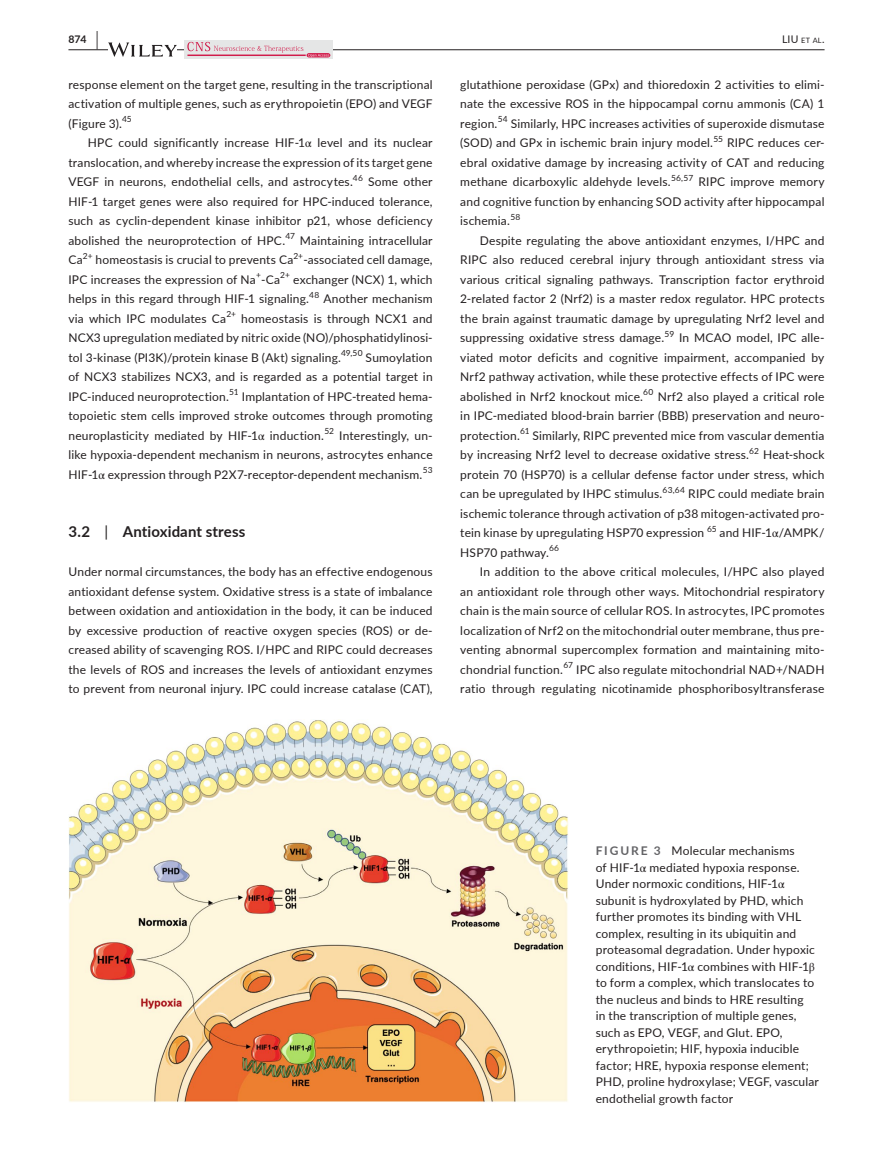
<style>
.page{position:relative;width:893px;height:1174px;background:#fff}
.page>*{position:absolute;margin:0;border:0;box-sizing:border-box;transform-origin:0 0}
.t1{font:700 15px "Lato";letter-spacing:.005em;color:#231f20}
.t2{font:12px/19.5px "Lato";letter-spacing:.015em;color:#231f20;text-align:justify}
.t3{font:10.5px "Lato";color:#231f20}
.t4{font:700 10.5px "Lato";color:#231f20}
.t5{font:8.4px "Lato";letter-spacing:.005em;color:#231f20}
.s1{font-size:19.5px}
.s2{font-size:7.35px}
.s3{font-family:"STIX"}
.s4{font-weight:400}
.s5{font-weight:700;color:#636366}
</style>
<div class="page">
<hr style="left:68px;top:49px;width:756px;height:1px;background:#231f20">
<svg style="left:108px;top:42px;width:69px;height:15px"></svg>
<div style="left:185px;top:40px;width:148px;height:19px;background:#e5e6e6"></div>
<hr style="left:307px;top:53px;width:23px;height:4px;background:#d32955;border-radius:2px">
<svg style="left:187px;top:42px;width:142px;height:15px"></svg>
<img style="left:68px;top:719px;width:500px;height:384px">
<p class="t4" style="left:68px;top:31px;width:31px">874 <span class="s1">|</span></p>
<p class="t3" style="left:782px;top:31px;width:44px">LIU <span class="s2">et al</span>.</p>
<p class="t2" style="left:68px;top:74px;width:366px">response element on the target gene, resulting in the transcriptional activation of multiple genes, such as erythropoietin (EPO) and VEGF (Figure 3).</p>
<p class="t2" style="left:460px;top:74px;width:366px">glutathione peroxidase (GPx) and thioredoxin 2 activities to elimi&shy;nate the excessive ROS in the hippocampal cornu ammonis (CA) 1 region.<sup>54</sup> Similarly, HPC increases activities of superoxide dismutase (SOD) and GPx in ischemic brain injury model.</p>
<p class="t5" style="left:122px;top:113px;width:11px">45</p>
<p class="t2" style="left:68px;top:132px;width:366px;text-indent:20px">HPC could significantly increase HIF-1<span class="s3">α</span> level and its nuclear translocation, and whereby increase the expression of its target gene VEGF in neurons, endothelial cells, and astrocytes.</p>
<p class="t5" style="left:713px;top:133px;width:11px">55</p>
<p class="t2" style="left:460px;top:132px;width:366px;text-indent:267px">RIPC reduces cer&shy;ebral oxidative damage by increasing activity of CAT and reducing methane dicarboxylic aldehyde levels.</p>
<p class="t5" style="left:671px;top:172px;width:24px">56,57</p>
<p class="t5" style="left:353px;top:172px;width:12px">46</p>
<p class="t2" style="left:68px;top:171px;width:366px;text-indent:300px">Some other HIF-1 target genes were also required for HPC-induced tolerance, such as cyclin-dependent kinase inhibitor p21, whose deficiency abolished the neuroprotection of HPC.</p>
<p class="t2" style="left:460px;top:171px;width:366px;text-indent:238px">RIPC improve memory and cognitive function by enhancing SOD activity after hippocampal ischemia.</p>
<p class="t5" style="left:510px;top:211px;width:11px">58</p>
<p class="t2" style="left:460px;top:230px;width:366px;text-indent:20px">Despite regulating the above antioxidant enzymes, I/HPC and RIPC also reduced cerebral injury through antioxidant stress via various critical signaling pathways. Transcription factor erythroid 2-related factor 2 (Nrf2) is a master redox regulator. HPC protects the brain against traumatic damage by upregulating Nrf2 level and suppressing oxidative stress damage.</p>
<p class="t5" style="left:285px;top:230px;width:11px">47</p>
<p class="t2" style="left:300px;top:230px;width:134px">Maintaining intracellular</p>
<p class="t2" style="left:68px;top:249px;width:16px">Ca</p>
<p class="t5" style="left:83px;top:250px;width:11px">2+</p>
<p class="t2" style="left:96px;top:249px;width:199px">homeostasis is crucial to prevents Ca</p>
<p class="t5" style="left:293px;top:250px;width:11px">2+</p>
<p class="t2" style="left:303px;top:249px;width:131px">-associated cell damage,</p>
<p class="t2" style="left:68px;top:269px;width:213px">IPC increases the expression of Na -Ca</p>
<p class="t5" style="left:256px;top:269px;width:6px">+</p>
<p class="t5" style="left:280px;top:269px;width:11px">2+</p>
<p class="t2" style="left:68px;top:269px;width:366px;text-indent:225px">exchanger (NCX) 1, which helps in this regard through HIF-1 signaling.</p>
<p class="t5" style="left:309px;top:289px;width:12px">48</p>
<p class="t2" style="left:323px;top:288px;width:111px">Another mechanism</p>
<p class="t2" style="left:68px;top:308px;width:159px">via which IPC modulates Ca</p>
<p class="t5" style="left:226px;top:308px;width:11px">2+</p>
<p class="t2" style="left:68px;top:308px;width:366px;text-indent:173px">homeostasis is through NCX1 and NCX3 upregulation mediated by nitric oxide (NO)/phosphatidylinosi&shy;tol 3-kinase (PI3K)/protein kinase B (Akt) signaling.</p>
<p class="t5" style="left:665px;top:328px;width:11px">59</p>
<p class="t2" style="left:460px;top:327px;width:366px;text-indent:219px">In MCAO model, IPC alle&shy;viated motor deficits and cognitive impairment, accompanied by Nrf2 pathway activation, while these protective effects of IPC were abolished in Nrf2 knockout mice.</p>
<p class="t5" style="left:341px;top:347px;width:23px">49,50</p>
<p class="t2" style="left:68px;top:347px;width:366px;text-indent:297px">Sumoylation of NCX3 stabilizes NCX3, and is regarded as a potential target in IPC-induced neuroprotection.</p>
<p class="t5" style="left:229px;top:386px;width:11px">51</p>
<p class="t2" style="left:68px;top:386px;width:366px;text-indent:173px">Implantation of HPC-treated hema&shy;topoietic stem cells improved stroke outcomes through promoting neuroplasticity mediated by HIF-1<span class="s3">α</span> induction.</p>
<p class="t5" style="left:643px;top:386px;width:12px">60</p>
<p class="t2" style="left:460px;top:386px;width:366px;text-indent:197px">Nrf2 also played a critical role in IPC-mediated blood-brain barrier (BBB) preservation and neuro&shy;protection.</p>
<p class="t5" style="left:324px;top:425px;width:11px">52</p>
<p class="t2" style="left:68px;top:425px;width:366px;text-indent:271px">Interestingly, un&shy;like hypoxia-dependent mechanism in neurons, astrocytes enhance HIF-1<span class="s3">α</span> expression through P2X7-receptor-dependent mechanism.</p>
<p class="t5" style="left:520px;top:425px;width:11px">61</p>
<p class="t2" style="left:460px;top:425px;width:366px;text-indent:72px">Similarly, RIPC prevented mice from vascular dementia by increasing Nrf2 level to decrease oxidative stress.</p>
<p class="t5" style="left:749px;top:445px;width:11px">62</p>
<p class="t2" style="left:460px;top:444px;width:366px;text-indent:303px">Heat-shock protein 70 (HSP70) is a cellular defense factor under stress, which can be upregulated by IHPC stimulus.</p>
<p class="t5" style="left:423px;top:464px;width:11px">53</p>
<p class="t5" style="left:663px;top:484px;width:24px">63,64</p>
<p class="t2" style="left:460px;top:483px;width:366px;text-indent:228px">RIPC could mediate brain ischemic tolerance through activation of p38 mitogen-activated pro&shy;tein kinase by upregulating HSP70 expression</p>
<p class="t5" style="left:707px;top:523px;width:11px">65</p>
<p class="t2" style="left:720px;top:522px;width:106px">and HIF-1<span class="s3">α</span>/AMPK/</p>
<p class="t1" style="left:68px;top:521px;width:178px">3.2 <span class="s4">|</span> Antioxidant stress</p>
<p class="t2" style="left:68px;top:561px;width:366px">Under normal circumstances, the body has an effective endogenous antioxidant defense system. Oxidative stress is a state of imbalance between oxidation and antioxidation in the body, it can be induced by excessive production of reactive oxygen species (ROS) or de&shy;creased ability of scavenging ROS. I/HPC and RIPC could decreases the levels of ROS and increases the levels of antioxidant enzymes to prevent from neuronal injury. IPC could increase catalase (CAT),</p>
<p class="t2" style="left:460px;top:542px;width:90px">HSP70 pathway.</p>
<p class="t5" style="left:549px;top:542px;width:11px">66</p>
<p class="t2" style="left:460px;top:561px;width:366px;text-indent:20px">In addition to the above critical molecules, I/HPC also played an antioxidant role through other ways. Mitochondrial respiratory chain is the main source of cellular ROS. In astrocytes, IPC promotes localization of Nrf2 on the mitochondrial outer membrane, thus pre&shy;venting abnormal supercomplex formation and maintaining mito&shy;chondrial function.</p>
<p class="t5" style="left:563px;top:659px;width:11px">67</p>
<p class="t2" style="left:460px;top:659px;width:366px;text-align:right">IPC also regulate mitochondrial NAD+/NADH<br>ratio through regulating nicotinamide phosphoribosyltransferase</p>
<p class="t2" style="left:596px;top:842px;width:225px;line-height:16.5px;text-align:left"><span class="s5">FIGURE 3</span> Molecular mechanisms<br>of HIF-1<span class="s3">α</span> mediated hypoxia response.<br>Under normoxic conditions, HIF-1<span class="s3">α </span>subunit is hydroxylated by PHD, which further promotes its binding with VHL complex, resulting in its ubiquitin and proteasomal degradation. Under hypoxic conditions, HIF-1<span class="s3">α</span> combines with HIF-1<span class="s3">β </span>to form a complex, which translocates to the nucleus and binds to HRE resulting<br>in the transcription of multiple genes, such as EPO, VEGF, and Glut. EPO, erythropoietin; HIF, hypoxia inducible factor; HRE, hypoxia response element; PHD, proline hydroxylase; VEGF, vascular endothelial growth factor</p>
</div>
